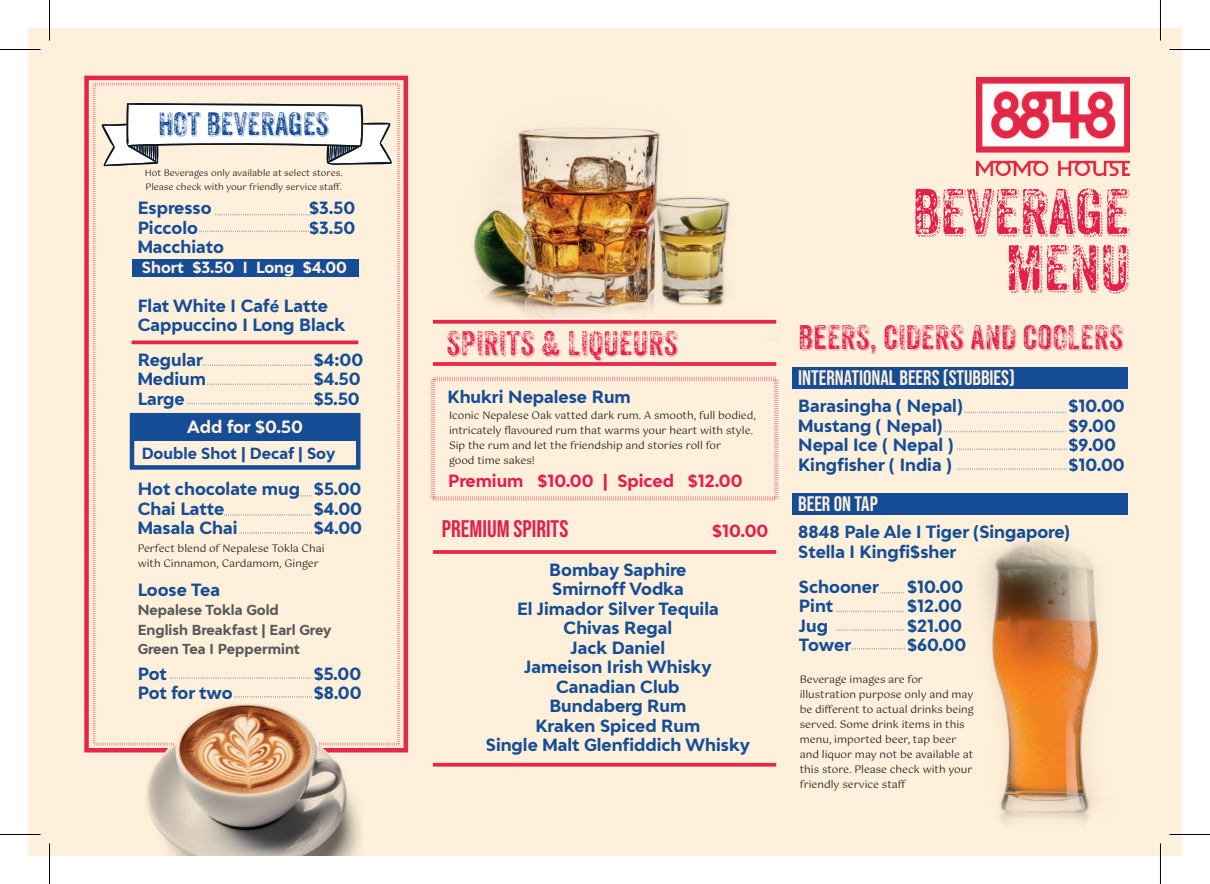
<style>
.page{position:relative;width:1210px;height:884px;background:#fff}
.page>*{position:absolute;margin:0;border:0;box-sizing:border-box;transform-origin:0 0}
.t1{font:62.4px/56.1px "Anodyne Combined";color:#e51f4d;text-align:right}
.t2{font:33px "Anodyne Combined";color:#e51f4d}
.t3{font:31.35px "Anodyne Combined";color:#154d97}
.t4{font:24px "Bebas Neue";color:#e51f4d}
.t5{font:21px "Bebas Neue";color:#fef0da}
.t6{font:16.5px/19.5px "Adlinnaka Bold Demo";color:#154d97}
.t7{font:16.5px "Adlinnaka Bold Demo";color:#e51f4d}
.t8{font:16.5px "Adlinnaka Bold Demo";color:#fef0da}
.t9{font:15px "Adlinnaka Bold Demo";color:#fef0da}
.t10{font:15px "Adlinnaka Bold Demo";color:#154d97}
.t11{font:13.5px/19.5px "Adlinnaka Bold Demo";color:#57585a}
.t12{font:10.5px/15px "Gotu";color:#231f20}
.t13{font:9px/13.5px "Gotu";color:#231f20}
.s1{font-family:"Storytel Euclid";font-weight:600}
</style>
<div class="page">
<div style="left:28px;top:28px;width:1153px;height:828px;background:#fef0da"></div>
<svg style="left:433px;top:362px;width:343px;height:4px"></svg>
<svg style="left:433px;top:320px;width:25px;height:4px"></svg>
<svg style="left:433px;top:550px;width:343px;height:4px"></svg>
<svg style="left:433px;top:763px;width:343px;height:4px"></svg>
<div style="left:792px;top:494px;width:335px;height:21px;background:#154d97"></div>
<div style="left:792px;top:368px;width:335px;height:21px;background:#154d97"></div>
<svg style="left:964px;top:412px;width:102px;height:1px"></svg>
<svg style="left:945px;top:431px;width:121px;height:1px"></svg>
<svg style="left:957px;top:448px;width:108px;height:2px"></svg>
<svg style="left:957px;top:468px;width:108px;height:2px"></svg>
<svg style="left:880px;top:592px;width:11px;height:2px"></svg>
<svg style="left:851px;top:648px;width:41px;height:1px"></svg>
<svg style="left:836px;top:611px;width:55px;height:1px"></svg>
<svg style="left:836px;top:629px;width:55px;height:2px"></svg>
<img style="left:976px;top:78px;width:153px;height:98px">
<svg style="left:84px;top:76px;width:324px;height:676px"></svg>
<svg style="left:215px;top:214px;width:97px;height:1px"></svg>
<svg style="left:224px;top:514px;width:88px;height:2px"></svg>
<svg style="left:300px;top:495px;width:12px;height:2px"></svg>
<svg style="left:240px;top:532px;width:72px;height:2px"></svg>
<svg style="left:200px;top:231px;width:112px;height:1px"></svg>
<svg style="left:203px;top:364px;width:109px;height:2px"></svg>
<svg style="left:187px;top:403px;width:125px;height:1px"></svg>
<svg style="left:207px;top:384px;width:105px;height:1px"></svg>
<img style="left:128px;top:669px;width:234px;height:187px">
<img style="left:458px;top:127px;width:202px;height:197px">
<img style="left:892px;top:541px;width:207px;height:282px">
<img style="left:604px;top:167px;width:173px;height:157px">
<hr style="left:0;top:833px;width:40px;height:2px;background:#fff">
<hr style="left:1169px;top:833px;width:40px;height:2px;background:#fff">
<hr style="left:1159px;top:0;width:2px;height:40px;background:#fff">
<hr style="left:1159px;top:843px;width:2px;height:41px;background:#fff">
<hr style="left:0;top:49px;width:40px;height:1px;background:#000">
<hr style="left:1169px;top:49px;width:40px;height:1px;background:#000">
<hr style="left:0;top:834px;width:40px;height:1px;background:#000">
<hr style="left:1169px;top:834px;width:40px;height:1px;background:#000">
<hr style="left:49px;top:0;width:1px;height:40px;background:#000">
<hr style="left:49px;top:843px;width:1px;height:41px;background:#000">
<hr style="left:1159px;top:0;width:1px;height:40px;background:#000">
<hr style="left:1159px;top:843px;width:1px;height:41px;background:#000">
<h3 class="t3" style="left:158px;top:104px;width:172px">HOT BEVERAGES</h3>
<p class="t13" style="left:145px;top:166px;width:199px">Hot Beverages only available at select stores.<br>Please check with your friendly service staff.</p>
<p class="t6" style="left:138px;top:200px;width:75px">Espresso</p>
<p class="t6" style="left:309px;top:200px;width:48px">$3.50</p>
<p class="t6" style="left:138px;top:220px;width:62px">Piccolo</p>
<p class="t6" style="left:309px;top:220px;width:48px">$3.50</p>
<p class="t6" style="left:138px;top:239px;width:88px">Macchiato</p>
<p class="t9" style="left:142px;top:261px;width:206px">Short $3.50 I Long $4.00</p>
<p class="t6" style="left:138px;top:298px;width:209px">Flat White I Caf<span class="s1">é</span> Latte<br>Cappuccino I Long Black</p>
<p class="t6" style="left:138px;top:352px;width:67px">Regular</p>
<p class="t6" style="left:313px;top:352px;width:51px">$4:00</p>
<p class="t6" style="left:138px;top:371px;width:70px">Medium</p>
<p class="t6" style="left:313px;top:371px;width:48px">$4.50</p>
<p class="t6" style="left:138px;top:391px;width:48px">Large</p>
<p class="t6" style="left:313px;top:391px;width:48px">$5.50</p>
<p class="t8" style="left:187px;top:420px;width:117px">Add for $0.50</p>
<p class="t10" style="left:142px;top:447px;width:195px">Double Shot | Decaf | Soy</p>
<p class="t6" style="left:138px;top:481px;width:225px">Hot chocolate mug $5.00<br>Chai Latte</p>
<p class="t6" style="left:313px;top:501px;width:50px">$4.00</p>
<p class="t6" style="left:138px;top:520px;width:101px">Masala Chai</p>
<p class="t6" style="left:313px;top:520px;width:50px">$4.00</p>
<p class="t12" style="left:138px;top:541px;width:188px">Perfect blend of Nepalese Tokla Chai with Cinnamon, Cardamom, Ginger</p>
<p class="t6" style="left:138px;top:582px;width:84px">Loose Tea</p>
<p class="t11" style="left:138px;top:602px;width:195px">Nepalese Tokla Gold<br>English Breakfast | Earl Grey<br>Green Tea I Peppermint</p>
<p class="t6" style="left:138px;top:666px;width:31px">Pot</p>
<p class="t6" style="left:313px;top:666px;width:49px">$5.00</p>
<p class="t6" style="left:138px;top:685px;width:97px">Pot for two</p>
<p class="t6" style="left:313px;top:685px;width:49px">$8.00</p>
<h2 class="t2" style="left:446px;top:323px;width:233px">SPIRITS &amp; LIQUEURS</h2>
<p class="t6" style="left:447px;top:389px;width:185px">Khukri Nepalese Rum</p>
<p class="t12" style="left:449px;top:408px;width:308px">Iconic Nepalese Oak vatted dark rum. A smooth, full bodied, intricately flavoured rum that warms your heart with style.<br>Sip the rum and let the friendship and stories roll for<br>good time sakes!</p>
<p class="t7" style="left:448px;top:474px;width:296px">Premium $10.00 | Spiced $12.00</p>
<h3 class="t4" style="left:442px;top:515px;width:128px">PREMIUM SPIRITS</h3>
<p class="t7" style="left:712px;top:524px;width:58px">$10.00</p>
<p class="t6" style="left:485px;top:561px;width:265px;text-align:center">Bombay Saphire<br>Smirnoff Vodka<br>El Jimador Silver Tequila<br>Chivas Regal<br>Jack Daniel<br>Jameison Irish Whisky<br>Canadian Club<br>Bundaberg Rum<br>Kraken Spiced Rum<br>Single Malt Glenfiddich Whisky</p>
<h1 class="t1" style="left:911px;top:184px;width:219px">BEVERAGE<br>MENU</h1>
<h2 class="t2" style="left:798px;top:317px;width:326px">BEERS, CIDERS AND COOLERS</h2>
<p class="t5" style="left:798px;top:366px;width:218px">INTERNATIONAL BEERS (STUBBIES)</p>
<p class="t6" style="left:798px;top:398px;width:166px">Barasingha ( Nepal)</p>
<p class="t6" style="left:1068px;top:398px;width:58px">$10.00</p>
<p class="t6" style="left:798px;top:417px;width:145px">Mustang ( Nepal)</p>
<p class="t6" style="left:1068px;top:417px;width:49px">$9.00</p>
<p class="t6" style="left:798px;top:437px;width:156px">Nepal Ice ( Nepal )</p>
<p class="t6" style="left:1068px;top:437px;width:49px">$9.00</p>
<p class="t6" style="left:798px;top:456px;width:155px">Kingfisher ( India )</p>
<p class="t6" style="left:1068px;top:456px;width:58px">$10.00</p>
<p class="t5" style="left:798px;top:492px;width:81px">BEER ON TAP</p>
<p class="t6" style="left:798px;top:524px;width:273px">8848 Pale Ale I Tiger (Singapore)<br>Stella I Kingfi$sher</p>
<p class="t6" style="left:798px;top:578px;width:81px">Schooner</p>
<p class="t6" style="left:906px;top:578px;width:58px">$10.00</p>
<p class="t6" style="left:798px;top:598px;width:36px">Pint</p>
<p class="t6" style="left:906px;top:598px;width:56px">$12.00</p>
<p class="t6" style="left:798px;top:617px;width:31px">Jug</p>
<p class="t6" style="left:906px;top:617px;width:56px">$21.00</p>
<p class="t6" style="left:798px;top:637px;width:54px">Tower</p>
<p class="t6" style="left:906px;top:637px;width:61px">$60.00</p>
<p class="t12" style="left:799px;top:672px;width:175px">Beverage images are for illustration purpose only and may be different to actual drinks being served. Some drink items in this menu, imported beer, tap beer and liquor may not be available at this store. Please check with your friendly service staff</p>
</div>
